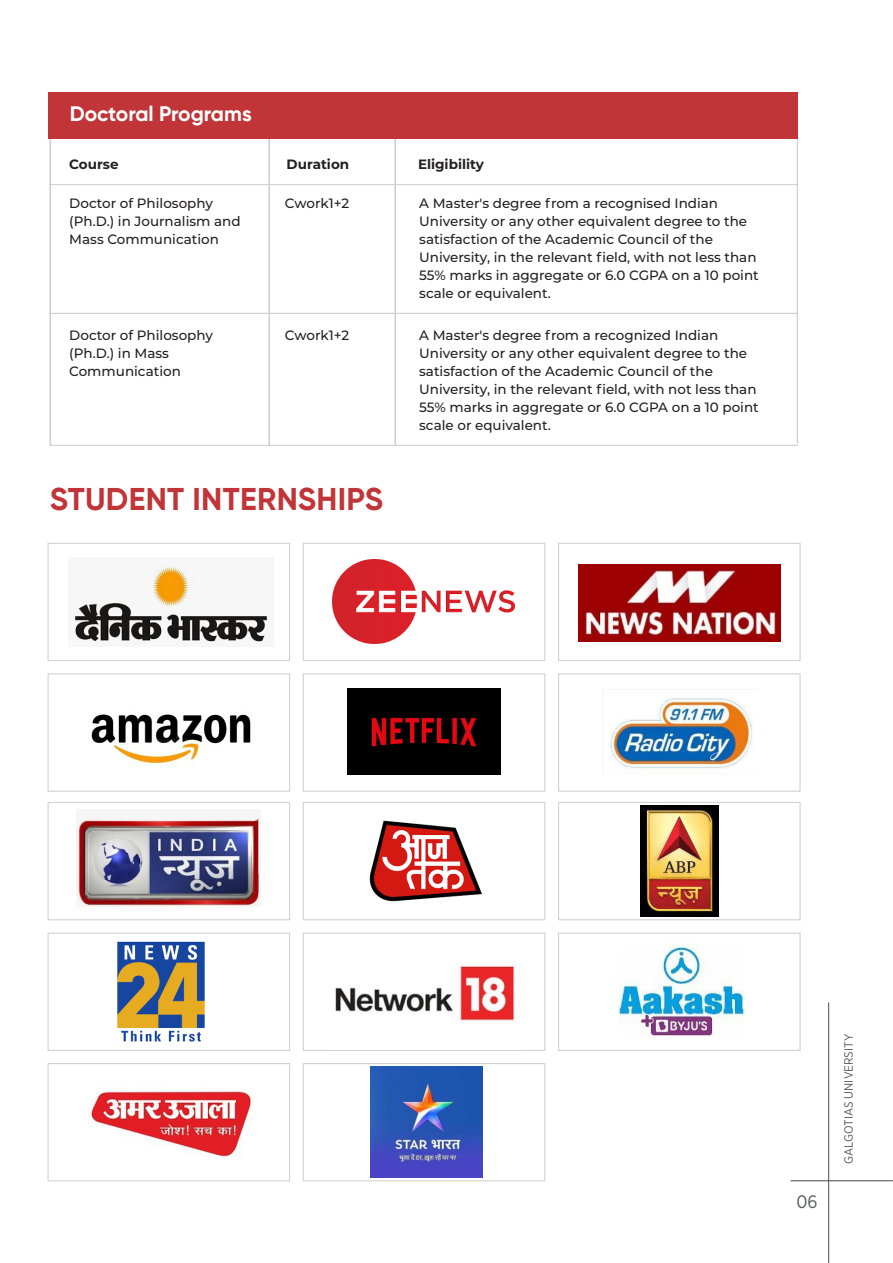
<style>
.page{position:relative;width:893px;height:1263px;background:#fff}
.page>*{position:absolute;margin:0;border:0;box-sizing:border-box;transform-origin:0 0}
.t1{font:700 31.5px "Gilroy";letter-spacing:.01em;color:#c13538}
.t2{font:700 21px "Gilroy";color:#fff}
.t3{font:18px "Gotham Narrow";color:#57585a}
.t4{font:500 13.5px/18px "Montserrat";color:#231f20}
.t5{font:700 13.5px "Montserrat";color:#231f20}
.t6{font:12px "Gotham Narrow";color:#57585a}
</style>
<div class="page">
<hr style="left:828px;top:1002px;width:1px;height:261px;background:#57585a">
<hr style="left:791px;top:1180px;width:102px;height:1px;background:#57585a">
<hr style="left:49px;top:138px;width:2px;height:307px;background:#d1d2d4">
<hr style="left:797px;top:135px;width:1px;height:308px;background:#d1d2d4">
<hr style="left:394px;top:138px;width:2px;height:307px;background:#d1d2d4">
<hr style="left:268px;top:138px;width:2px;height:307px;background:#d1d2d4">
<hr style="left:50px;top:184px;width:747px;height:1px;background:#d1d2d4">
<hr style="left:50px;top:313px;width:747px;height:1px;background:#d1d2d4">
<hr style="left:50px;top:445px;width:747px;height:1px;background:#d1d2d4">
<div style="left:48px;top:92px;width:749px;height:47px;background:#c13538"></div>
<div style="left:48px;top:543px;width:242px;height:118px;background:#fff;border:1px solid #d1d2d4"></div>
<div style="left:303px;top:543px;width:242px;height:118px;background:#fff;border:1px solid #d1d2d4"></div>
<div style="left:558px;top:543px;width:243px;height:118px;background:#fff;border:1px solid #d1d2d4"></div>
<div style="left:48px;top:673px;width:242px;height:119px;background:#fff;border:1px solid #d1d2d4"></div>
<div style="left:303px;top:673px;width:242px;height:119px;background:#fff;border:1px solid #d1d2d4"></div>
<div style="left:558px;top:673px;width:243px;height:119px;background:#fff;border:1px solid #d1d2d4"></div>
<div style="left:48px;top:802px;width:242px;height:118px;background:#fff;border:1px solid #d1d2d4"></div>
<div style="left:303px;top:802px;width:242px;height:118px;background:#fff;border:1px solid #d1d2d4"></div>
<div style="left:558px;top:802px;width:243px;height:118px;background:#fff;border:1px solid #d1d2d4"></div>
<div style="left:48px;top:932px;width:242px;height:119px;background:#fff;border:1px solid #d1d2d4"></div>
<div style="left:303px;top:932px;width:242px;height:119px;background:#fff;border:1px solid #d1d2d4"></div>
<div style="left:48px;top:1063px;width:242px;height:118px;background:#fff;border:1px solid #d1d2d4"></div>
<div style="left:303px;top:1063px;width:242px;height:118px;background:#fff;border:1px solid #d1d2d4"></div>
<div style="left:558px;top:932px;width:243px;height:119px;background:#fff;border:1px solid #d1d2d4"></div>
<img style="left:117px;top:941px;width:88px;height:101px">
<img style="left:640px;top:806px;width:78px;height:110px">
<img style="left:369px;top:820px;width:113px;height:82px">
<img style="left:77px;top:816px;width:184px;height:91px">
<img style="left:610px;top:698px;width:144px;height:71px">
<img style="left:347px;top:689px;width:154px;height:85px">
<img style="left:91px;top:714px;width:160px;height:52px">
<img style="left:73px;top:566px;width:195px;height:79px">
<img style="left:333px;top:559px;width:181px;height:85px">
<img style="left:578px;top:564px;width:203px;height:78px">
<img style="left:335px;top:963px;width:181px;height:61px">
<img style="left:371px;top:1066px;width:111px;height:111px">
<img style="left:618px;top:944px;width:127px;height:92px">
<img style="left:88px;top:1089px;width:165px;height:68px">
<h2 class="t2" style="left:70px;top:100px;width:184px">Doctoral Programs</h2>
<p class="t5" style="left:69px;top:154px;width:51px">Course</p>
<p class="t5" style="left:287px;top:154px;width:64px">Duration</p>
<p class="t5" style="left:418px;top:154px;width:68px">Eligibility</p>
<p class="t4" style="left:69px;top:193px;width:173px">Doctor of Philosophy (Ph.D.) in Journalism and<br>Mass Communication</p>
<p class="t4" style="left:285px;top:193px;width:66px">Cwork1+2</p>
<p class="t4" style="left:419px;top:193px;width:341px">A Master's degree from a recognised Indian University or any other equivalent degree to the satisfaction of the Academic Council of the University, in the relevant field, with not less than 55% marks in aggregate or 6.0 CGPA on a 10 point scale or equivalent.</p>
<p class="t4" style="left:69px;top:325px;width:145px">Doctor of Philosophy (Ph.D.) in Mass<br>Communication</p>
<p class="t4" style="left:285px;top:325px;width:66px">Cwork1+2</p>
<p class="t4" style="left:419px;top:325px;width:341px">A Master's degree from a recognized Indian University or any other equivalent degree to the satisfaction of the Academic Council of the University, in the relevant field, with not less than 55% marks in aggregate or 6.0 CGPA on a 10 point scale or equivalent.</p>
<h1 class="t1" style="left:50px;top:479px;width:335px">STUDENT INTERNSHIPS</h1>
<h3 class="t3" style="left:796px;top:1191px;width:23px">06</h3>
<p class="t6" style="left:841px;top:1164px;width:131px;rotate:-90deg">GALGOTIAS UNIVERSITY</p>
</div>
